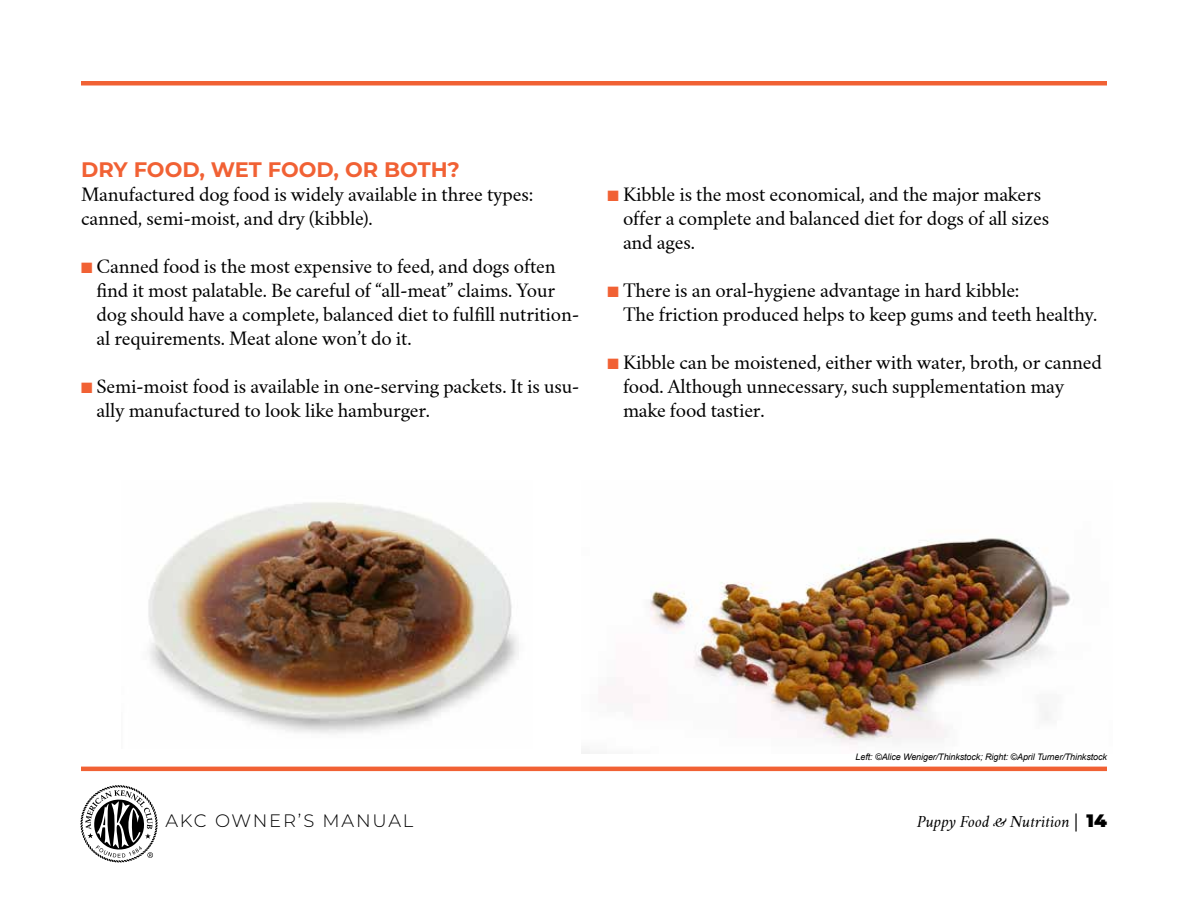
<style>
.page{position:relative;width:1188px;height:918px;background:#fff}
.page>*{position:absolute;margin:0;border:0;box-sizing:border-box;transform-origin:0 0}
.t1{font:700 21px "Montserrat";color:#f16134}
.t2{font:18px/24px "Crimson Text";letter-spacing:-.01em;color:#000}
.t3{font:300 18px "Montserrat";letter-spacing:.1em;color:#000}
.t4{font:italic 15px "Crimson Text";color:#000}
.t5{font:italic 9px "Arial";letter-spacing:-.01em;color:#000}
.s1{color:#f16134}
.s2{font-family:"Minion Pro";font-style:normal;font-size:18px}
.s3{font-family:"Montserrat";font-weight:900;font-style:normal;font-size:18px}
</style>
<div class="page">
<svg style="left:80px;top:785px;width:78px;height:78px"></svg>
<img style="left:148px;top:502px;width:371px;height:232px">
<img style="left:582px;top:538px;width:489px;height:216px">
<hr style="left:81px;top:767px;width:1026px;height:4px;background:#f16134">
<div style="left:81px;top:81px;width:1026px;height:5px;background:#f16134"></div>
<p class="t1" style="left:81px;top:154px;width:381px">DRY FOOD, WET FOOD, OR BOTH?</p>
<p class="t2" style="left:81px;top:183px;width:454px">Manufactured dog food is widely available in three types: canned, semi-moist, and dry (kibble).</p>
<p class="t2" style="left:97px;top:255px;width:484px;text-indent:-16px"><span class="s1">■</span> Canned food is the most expensive to feed, and dogs often find it most palatable. Be careful of “all-meat” claims. Your dog should have a complete, balanced diet to fulfill nutrition&shy;al requirements. Meat alone won’t do it.</p>
<p class="t2" style="left:97px;top:375px;width:484px;text-indent:-16px"><span class="s1">■</span> Semi-moist food is available in one-serving packets. It is usu&shy;ally manufactured to look like hamburger.</p>
<p class="t2" style="left:623px;top:183px;width:428px;text-indent:-16px"><span class="s1">■</span> Kibble is the most economical, and the major makers offer a complete and balanced diet for dogs of all sizes and ages.</p>
<p class="t2" style="left:623px;top:279px;width:476px;text-indent:-16px"><span class="s1">■</span> There is an oral-hygiene advantage in hard kibble:<br>The friction produced helps to keep gums and teeth healthy.</p>
<p class="t2" style="left:623px;top:351px;width:481px;text-indent:-16px"><span class="s1">■</span> Kibble can be moistened, either with water, broth, or canned food. Although unnecessary, such supplementation may make food tastier.</p>
<p class="t5" style="left:856px;top:751px;width:253px">Left: ©Alice Weniger/Thinkstock; Right: ©April Turner/Thinkstock</p>
<p class="t3" style="left:165px;top:809px;width:250px">AKC OWNER’S MANUAL</p>
<p class="t4" style="left:917px;top:813px;width:191px">Puppy Food &amp; Nutrition <span class="s2">|</span> <span class="s3">14</span></p>
</div>
